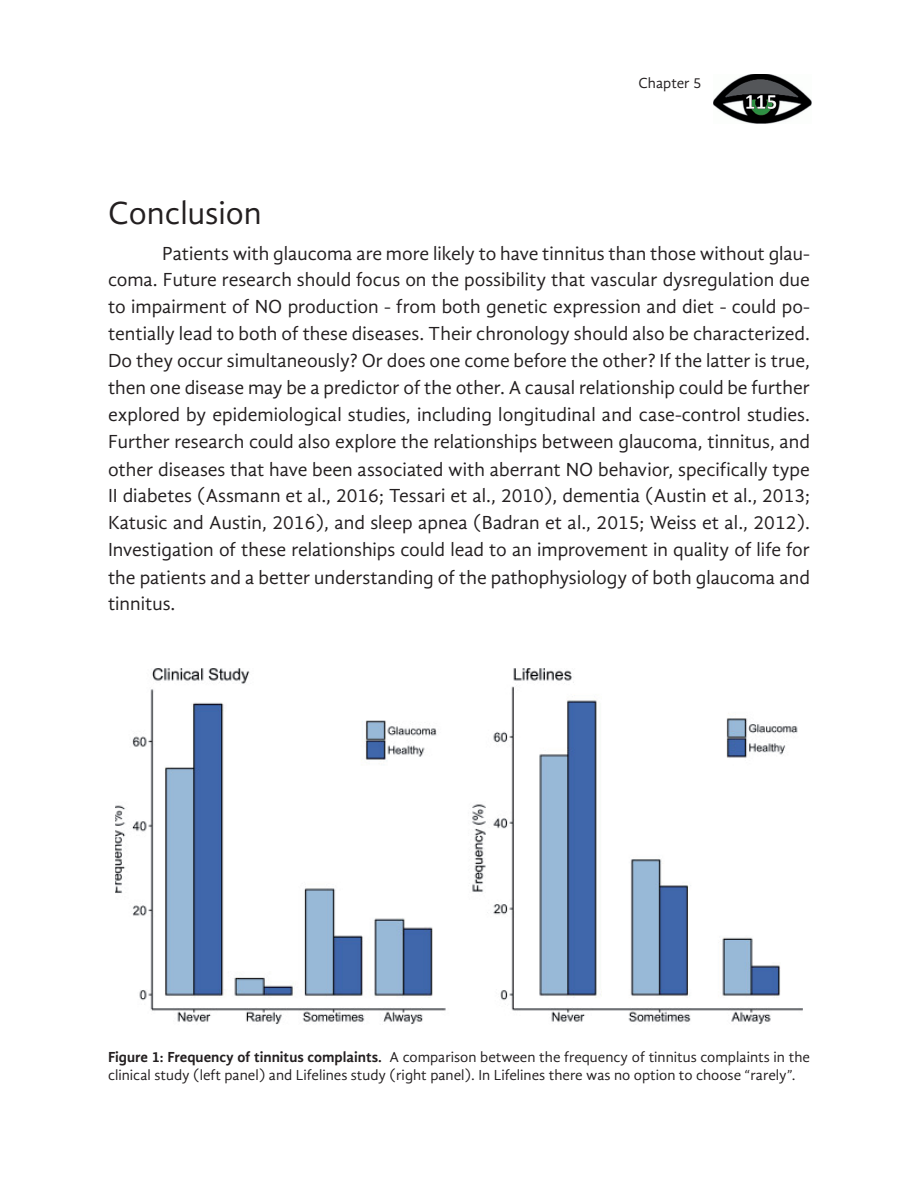
<style>
.page{position:relative;width:918px;height:1188px;background:#fff}
.page>*{position:absolute;margin:0;border:0;box-sizing:border-box;transform-origin:0 0}
.t1{font:33px "Gandhi Sans";color:#231f20}
.t2{font:19.5px/27px "Gandhi Sans";color:#231f20;text-align:justify}
.t3{font:15px/18px "Gandhi Sans";color:#231f20}
.s1{font-weight:700}
</style>
<div class="page">
<img style="left:115px;top:668px;width:688px;height:357px">
<img style="left:714px;top:74px;width:97px;height:49px">
<p class="t3" style="left:638px;top:76px;width:65px">Chapter 5</p>
<h1 class="t1" style="left:108px;top:200px;width:155px">Conclusion</h1>
<p class="t2" style="left:108px;top:241px;width:704px;text-indent:54px">Patients with glaucoma are more likely to have tinnitus than those without glau&shy;coma. Future research should focus on the possibility that vascular dysregulation due to impairment of NO production - from both genetic expression and diet - could po&shy;tentially lead to both of these diseases. Their chronology should also be characterized.<br>Do they occur simultaneously? Or does one come before the other? If the latter is true, then one disease may be a predictor of the other. A causal relationship could be further explored by epidemiological studies, including longitudinal and case-control studies.<br>Further research could also explore the relationships between glaucoma, tinnitus, and other diseases that have been associated with aberrant NO behavior, specifically type II diabetes (Assmann et al., 2016; Tessari et al., 2010), dementia (Austin et al., 2013; Katusic and Austin, 2016), and sleep apnea (Badran et al., 2015; Weiss et al., 2012).<br>Investigation of these relationships could lead to an improvement in quality of life for the patients and a better understanding of the pathophysiology of both glaucoma and tinnitus.</p>
<p class="t3" style="left:108px;top:1049px;width:704px"><span class="s1">Figure 1: Frequency of tinnitus complaints.</span> A comparison between the frequency of tinnitus complaints in the clinical study (left panel) and Lifelines study (right panel). In Lifelines there was no option to choose “rarely”.</p>
</div>
